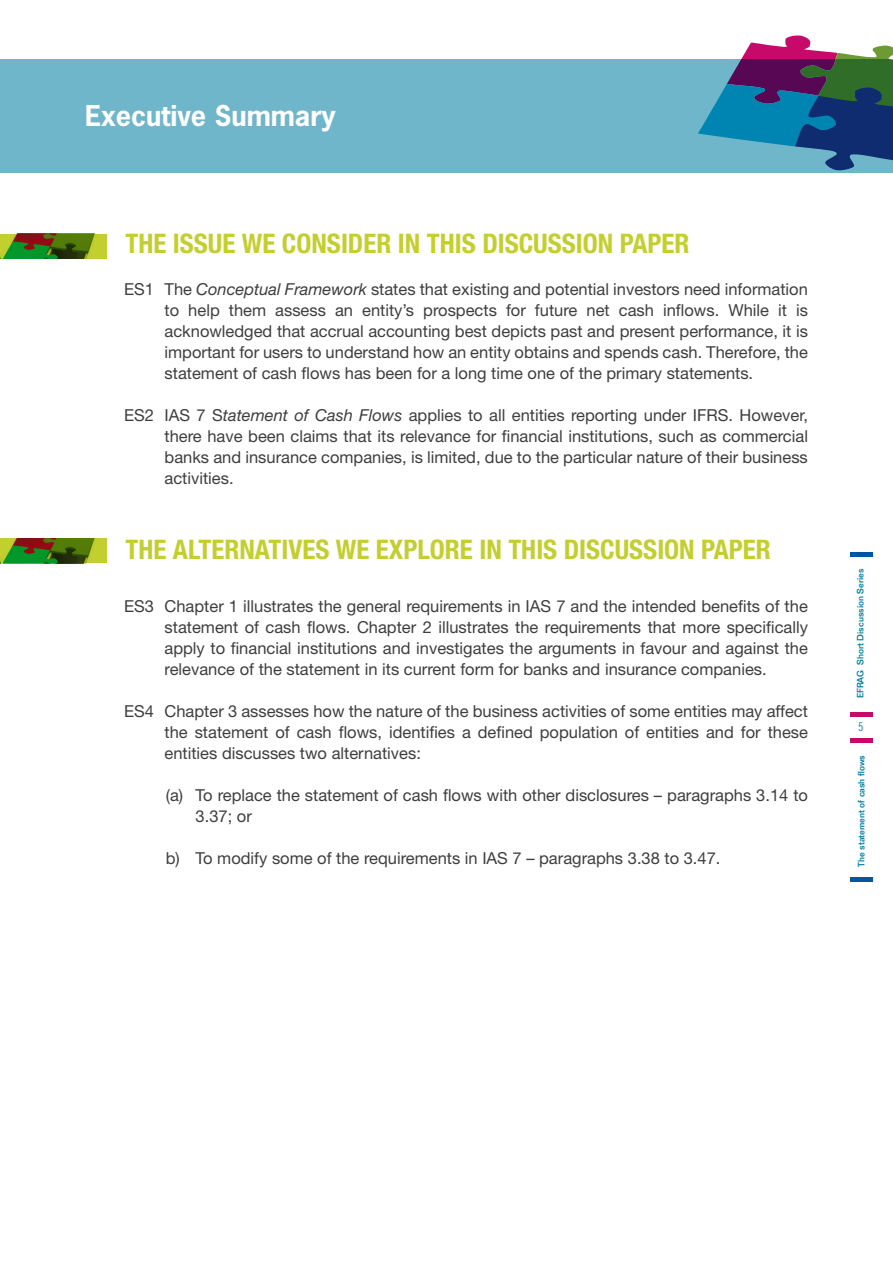
<style>
.page{position:relative;width:893px;height:1263px;background:#fff}
.page>*{position:absolute;margin:0;border:0;box-sizing:border-box;transform-origin:0 0}
.body{font:700 condensed 27px "Helvetica Neue LT Std";color:#c3cf2f}
.t1{font:700 27px "News Gothic Std";color:#fff}
.abcd{font:16.5px/21px "Helvetica Neue LT Std";color:#3e3e3f;text-align:justify}
.t2{font:12px "Trade Gothic LT Std Cn 18";color:#007ea2}
.t3{font:500 9px "Folio Std";color:#007ea2}
.s1{font-style:italic}
</style>
<div class="page">
<hr style="left:850px;top:739px;width:23px;height:4px;background:#c70a6a">
<hr style="left:850px;top:712px;width:23px;height:4px;background:#c70a6a">
<hr style="left:850px;top:553px;width:23px;height:4px;background:#0155a5">
<hr style="left:850px;top:877px;width:23px;height:4px;background:#0155a5">
<div style="left:0;top:59px;width:893px;height:114px;background:#70b6ca"></div>
<svg style="left:698px;top:35px;width:195px;height:135px"></svg>
<img style="left:0;top:538px;width:107px;height:25px">
<img style="left:0;top:234px;width:107px;height:25px">
<p class="t1" style="left:85px;top:98px;width:252px">Executive Summary</p>
<p class="body" style="left:126px;top:227px;width:565px">THE ISSUE WE CONSIDER IN THIS DISCUSSION PAPER</p>
<p class="abcd" style="left:165px;top:279px;width:645px;text-indent:-40px">ES1 The <span class="s1">Conceptual Framework</span> states that existing and potential investors need information to help them assess an entity’s prospects for future net cash inflows. While it is acknowledged that accrual accounting best depicts past and present performance, it is important for users to understand how an entity obtains and spends cash. Therefore, the statement of cash flows has been for a long time one of the primary statements.</p>
<p class="abcd" style="left:165px;top:405px;width:645px;text-indent:-40px">ES2 IAS 7 S<span class="s1">tatement of Cash Flows</span> applies to all entities reporting under IFRS. However, there have been claims that its relevance for financial institutions, such as commercial banks and insurance companies, is limited, due to the particular nature of their business activities.</p>
<p class="body" style="left:126px;top:533px;width:647px">THE ALTERNATIVES WE EXPLORE IN THIS DISCUSSION PAPER</p>
<p class="abcd" style="left:165px;top:595px;width:645px;text-indent:-40px">ES3 Chapter 1 illustrates the general requirements in IAS 7 and the intended benefits of the statement of cash flows. Chapter 2 illustrates the requirements that more specifically apply to financial institutions and investigates the arguments in favour and against the relevance of the statement in its current form for banks and insurance companies.</p>
<p class="abcd" style="left:165px;top:700px;width:645px;text-indent:-40px">ES4 Chapter 3 assesses how the nature of the business activities of some entities may affect the statement of cash flows, identifies a defined population of entities and for these entities discusses two alternatives:</p>
<p class="abcd" style="left:196px;top:784px;width:614px;text-indent:-30px">(a) To replace the statement of cash flows with other disclosures – paragraphs 3.14 to<br>3.37; or</p>
<p class="abcd" style="left:166px;top:847px;width:556px">b) To modify some of the requirements in IAS 7 – paragraphs 3.38 to 3.47.</p>
<p class="t3" style="left:855px;top:698px;width:132px;rotate:-90deg">EFRAG Short Discussion Series</p>
<p class="t2" style="left:858px;top:720px;width:7px">5</p>
<p class="t3" style="left:856px;top:867px;width:113px;rotate:-90deg">The statement of cash flows</p>
</div>
